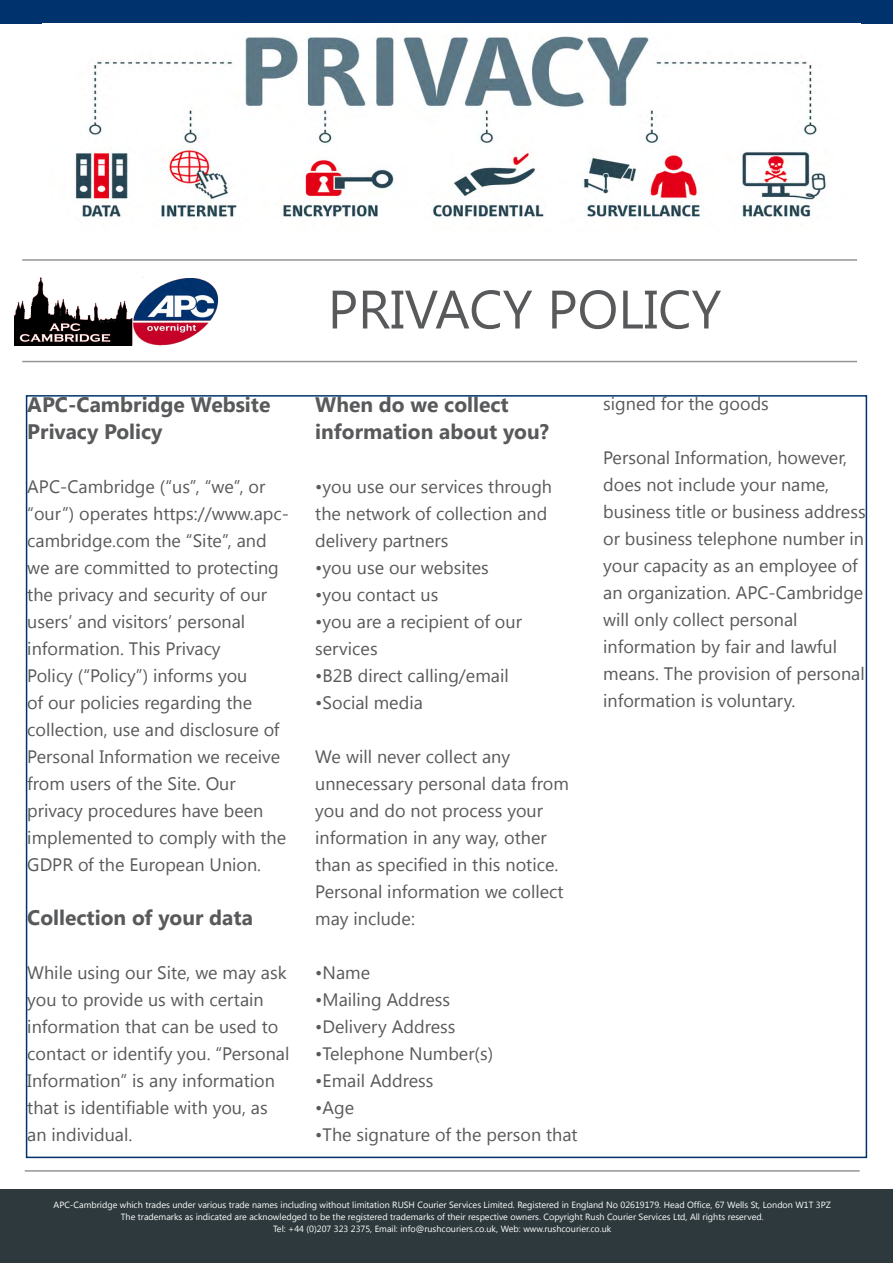
<style>
.page{position:relative;width:893px;height:1263px;background:#fff}
.page>*{position:absolute;margin:0;border:0;box-sizing:border-box;transform-origin:0 0}
.t1{font:54px "Segoe UI";color:#58595b}
.t2{font:700 21px/27px "Segoe UI";color:#58595b}
.t3{font:18px/27px "Segoe UI";color:#58595b}
.t4{font:9px/12px "Segoe UI";color:#fff;text-align:center}
</style>
<div class="page">
<div style="left:0;top:0;width:893px;height:23px;background:#00326d"></div>
<div style="left:0;top:1190px;width:893px;height:73px;background:#2d393d"></div>
<hr style="left:22px;top:361px;width:835px;height:1px;background:#939598">
<hr style="left:25px;top:1170px;width:835px;height:2px;background:#939598">
<img style="left:75px;top:36px;width:754px;height:183px">
<img style="left:15px;top:277px;width:203px;height:68px">
<hr style="left:22px;top:259px;width:835px;height:2px;background:#939598">
<p class="t2" style="left:27px;top:390px;width:245px">APC-Cambridge Website<br>Privacy Policy</p>
<p class="t3" style="left:27px;top:472px;width:263px">APC-Cambridge (“us”, “we”, or “our”) operates https://www.apc&shy;cambridge.com the “Site”, and we are committed to protecting the privacy and security of our users’ and visitors’ personal information. This Privacy<br>Policy (“Policy”) informs you<br>of our policies regarding the collection, use and disclosure of<br>Personal Information we receive from users of the Site. Our privacy procedures have been implemented to comply with the<br>GDPR of the European Union.</p>
<p class="t2" style="left:27px;top:903px;width:227px">Collection of your data</p>
<p class="t3" style="left:27px;top:958px;width:264px">While using our Site, we may ask you to provide us with certain information that can be used to contact or identify you. “Personal<br>Information” is any information that is identifiable with you, as an individual.</p>
<h1 class="t1" style="left:328px;top:272px;width:395px">Privacy Policy</h1>
<p class="t2" style="left:315px;top:390px;width:235px">When do we collect information about you?</p>
<p class="t3" style="left:315px;top:472px;width:238px">•you use our services through the network of collection and delivery partners</p>
<p class="t3" style="left:315px;top:553px;width:175px">•you use our websites</p>
<p class="t3" style="left:315px;top:580px;width:125px">•you contact us</p>
<p class="t3" style="left:315px;top:607px;width:208px">•you are a recipient of our services</p>
<p class="t3" style="left:315px;top:661px;width:195px">•B2B direct calling/email</p>
<p class="t3" style="left:315px;top:688px;width:109px">•Social media</p>
<p class="t3" style="left:315px;top:742px;width:255px">We will never collect any unnecessary personal data from you and do not process your information in any way, other than as specified in this notice.<br>Personal information we collect may include:</p>
<p class="t3" style="left:315px;top:958px;width:56px">•Name</p>
<p class="t3" style="left:315px;top:985px;width:136px">•Mailing Address</p>
<p class="t3" style="left:315px;top:1012px;width:142px">•Delivery Address</p>
<p class="t3" style="left:315px;top:1039px;width:179px">•Telephone Number(s)</p>
<p class="t3" style="left:315px;top:1066px;width:120px">•Email Address</p>
<p class="t3" style="left:315px;top:1093px;width:40px">•Age</p>
<p class="t3" style="left:315px;top:1120px;width:264px">•The signature of the person that</p>
<p class="t3" style="left:603px;top:389px;width:167px">signed for the goods</p>
<p class="t3" style="left:603px;top:443px;width:264px">Personal Information, however, does not include your name, business title or business address or business telephone number in your capacity as an employee of an organization. APC-Cambridge will only collect personal information by fair and lawful means. The provision of personal information is voluntary.</p>
<p class="t4" style="left:54px;top:1199px;width:779px">APC-Cambridge which trades under various trade names including without limitation RUSH Courier Services Limited. Registered in England No 02619179. Head Office, 67 Wells St, London W1T 3PZ<br>The trademarks as indicated are acknowledged to be the registered trademarks of their respective owners. Copyright Rush Courier Services Ltd, All rights reserved.<br>Tel: +44 (0)207 323 2375, Email: info@rushcouriers.co.uk, Web: www.rushcourier.co.uk</p>
</div>
